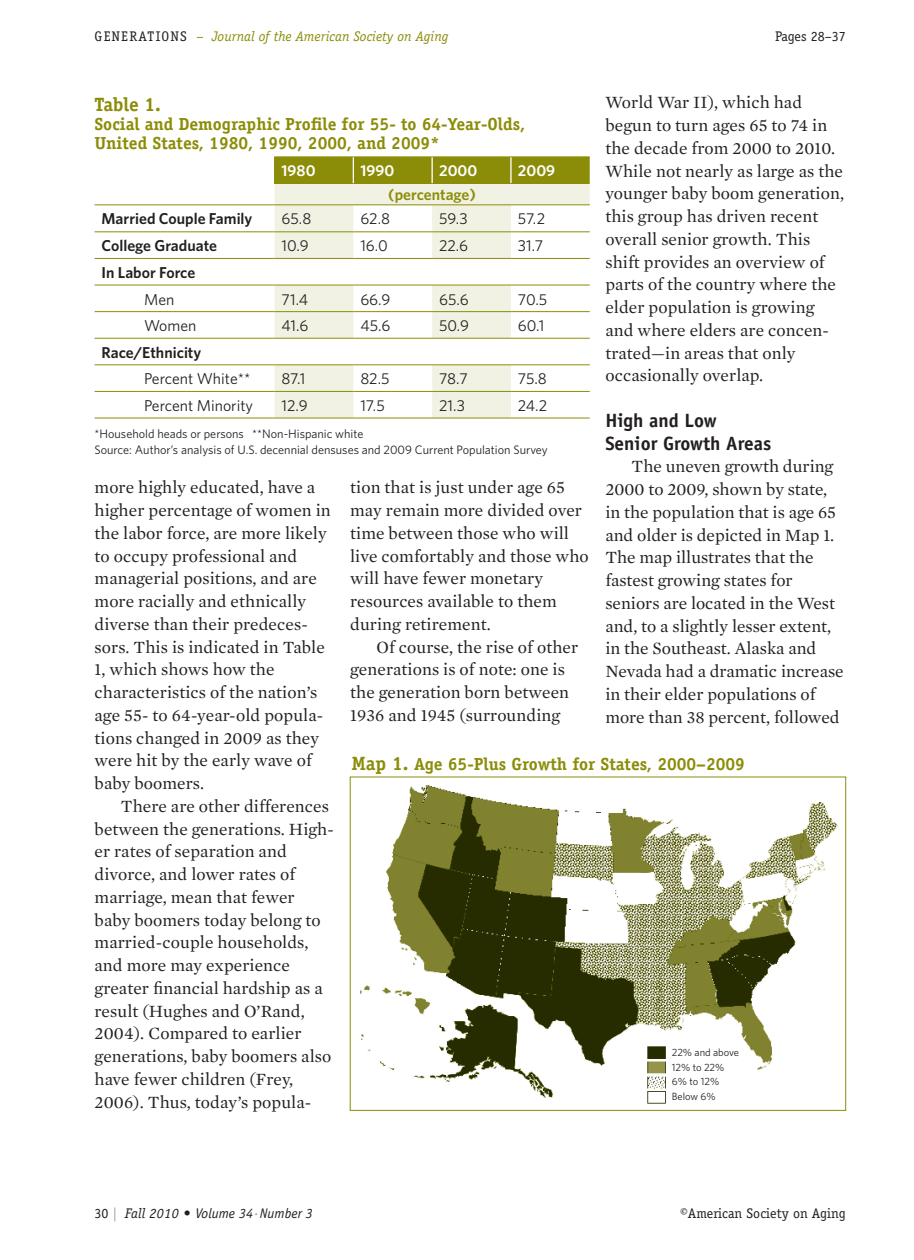
<style>
.page{position:relative;width:914px;height:1260px;background:#fff}
.page>*{position:absolute;margin:0;border:0;box-sizing:border-box;transform-origin:0 0}
.t1{font:700 19.25px/22.8px "Officina Sans";color:#231f20}
.t2{font:700 19.25px "Officina Serif";color:#8b8d08}
.t3{font:17.5px/22.8px "Mercury Text G1";letter-spacing:.005em;color:#231f20}
.t4{font:700 17.5px/19.2px "Officina Serif";color:#8b8d08}
.t5{font:15.75px "Whitney";color:#231f20}
.t6{font:600 15.75px "Whitney";color:#231f20}
.t7{font:600 15.75px "Whitney";color:#fff}
.t8{font:600 15.75px "Whitney";color:#8b8d08}
.t9{font:italic 14px "Officina Serif";color:#8b8d08}
.t10{font:14px "Officina Serif";color:#231f20}
.t11{font:italic 14px "Officina Sans";color:#231f20}
.t12{font:12.25px/15.8px "Whitney";color:#231f20}
.t13{font:10.5px/14.9px "Whitney";color:#231f20}
.s1{font-style:normal;color:#231f20}
.s2{font-size:19.25px}
.s3{font-family:"Officina Serif";font-style:normal}
.s4{font-family:"Officina Serif";font-style:normal;color:#a7a9ac}
.s5{font-family:"Officina Serif"}
</style>
<div class="page">
<svg style="left:274px;top:184px;width:315px;height:234px"></svg>
<hr style="left:274px;top:156px;width:79px;height:1px;background:#8b8d08">
<hr style="left:353px;top:156px;width:79px;height:1px;background:#8b8d08">
<hr style="left:432px;top:156px;width:79px;height:1px;background:#8b8d08">
<hr style="left:511px;top:156px;width:78px;height:1px;background:#8b8d08">
<hr style="left:274px;top:183px;width:79px;height:1px;background:#8b8d08">
<hr style="left:353px;top:183px;width:79px;height:1px;background:#8b8d08">
<hr style="left:432px;top:183px;width:79px;height:1px;background:#8b8d08">
<hr style="left:511px;top:183px;width:78px;height:1px;background:#8b8d08">
<hr style="left:94px;top:204px;width:43px;height:1px;background:#8b8d08">
<hr style="left:137px;top:204px;width:137px;height:1px;background:#8b8d08">
<hr style="left:274px;top:204px;width:79px;height:1px;background:#8b8d08">
<hr style="left:353px;top:204px;width:79px;height:1px;background:#8b8d08">
<hr style="left:432px;top:204px;width:79px;height:1px;background:#8b8d08">
<hr style="left:511px;top:204px;width:78px;height:1px;background:#8b8d08">
<hr style="left:94px;top:231px;width:43px;height:1px;background:#8b8d08">
<hr style="left:137px;top:231px;width:137px;height:1px;background:#8b8d08">
<hr style="left:274px;top:231px;width:79px;height:1px;background:#8b8d08">
<hr style="left:353px;top:231px;width:79px;height:1px;background:#8b8d08">
<hr style="left:432px;top:231px;width:79px;height:1px;background:#8b8d08">
<hr style="left:511px;top:231px;width:78px;height:1px;background:#8b8d08">
<hr style="left:94px;top:258px;width:43px;height:1px;background:#8b8d08">
<hr style="left:137px;top:258px;width:137px;height:1px;background:#8b8d08">
<hr style="left:274px;top:258px;width:79px;height:1px;background:#8b8d08">
<hr style="left:353px;top:258px;width:79px;height:1px;background:#8b8d08">
<hr style="left:432px;top:258px;width:79px;height:1px;background:#8b8d08">
<hr style="left:511px;top:258px;width:78px;height:1px;background:#8b8d08">
<hr style="left:94px;top:285px;width:43px;height:1px;background:#8b8d08">
<hr style="left:137px;top:285px;width:137px;height:1px;background:#8b8d08">
<hr style="left:274px;top:285px;width:79px;height:1px;background:#8b8d08">
<hr style="left:353px;top:285px;width:79px;height:1px;background:#8b8d08">
<hr style="left:432px;top:285px;width:79px;height:1px;background:#8b8d08">
<hr style="left:511px;top:285px;width:78px;height:1px;background:#8b8d08">
<hr style="left:94px;top:311px;width:43px;height:1px;background:#8b8d08">
<hr style="left:137px;top:311px;width:137px;height:1px;background:#8b8d08">
<hr style="left:274px;top:311px;width:79px;height:1px;background:#8b8d08">
<hr style="left:353px;top:311px;width:79px;height:1px;background:#8b8d08">
<hr style="left:432px;top:311px;width:79px;height:1px;background:#8b8d08">
<hr style="left:511px;top:311px;width:78px;height:1px;background:#8b8d08">
<hr style="left:94px;top:338px;width:43px;height:1px;background:#8b8d08">
<hr style="left:137px;top:338px;width:137px;height:1px;background:#8b8d08">
<hr style="left:274px;top:338px;width:79px;height:1px;background:#8b8d08">
<hr style="left:353px;top:338px;width:79px;height:1px;background:#8b8d08">
<hr style="left:432px;top:338px;width:79px;height:1px;background:#8b8d08">
<hr style="left:511px;top:338px;width:78px;height:1px;background:#8b8d08">
<hr style="left:94px;top:364px;width:43px;height:1px;background:#8b8d08">
<hr style="left:137px;top:364px;width:137px;height:1px;background:#8b8d08">
<hr style="left:274px;top:364px;width:79px;height:1px;background:#8b8d08">
<hr style="left:353px;top:364px;width:79px;height:1px;background:#8b8d08">
<hr style="left:432px;top:364px;width:79px;height:1px;background:#8b8d08">
<hr style="left:511px;top:364px;width:78px;height:1px;background:#8b8d08">
<hr style="left:94px;top:391px;width:43px;height:1px;background:#8b8d08">
<hr style="left:137px;top:391px;width:137px;height:1px;background:#8b8d08">
<hr style="left:274px;top:391px;width:79px;height:1px;background:#8b8d08">
<hr style="left:353px;top:391px;width:79px;height:1px;background:#8b8d08">
<hr style="left:432px;top:391px;width:79px;height:1px;background:#8b8d08">
<hr style="left:511px;top:391px;width:78px;height:1px;background:#8b8d08">
<hr style="left:94px;top:418px;width:43px;height:1px;background:#8b8d08">
<hr style="left:137px;top:418px;width:137px;height:1px;background:#8b8d08">
<hr style="left:274px;top:418px;width:79px;height:1px;background:#8b8d08">
<hr style="left:353px;top:418px;width:79px;height:1px;background:#8b8d08">
<hr style="left:432px;top:418px;width:79px;height:1px;background:#8b8d08">
<hr style="left:511px;top:418px;width:78px;height:1px;background:#8b8d08">
<div style="left:274px;top:157px;width:315px;height:26px;background:#8b8d08"></div>
<img style="left:360px;top:785px;width:478px;height:319px">
<div style="left:671px;top:1047px;width:69px;height:58px;background:#fff"></div>
<p class="t9" style="left:94px;top:28px;width:355px"><span class="s1">GENERATIONS</span> – Journal of the American Society on Aging</p>
<p class="t10" style="left:775px;top:28px;width:72px">Pages 28–37</p>
<p class="t3" style="left:605px;top:91px;width:240px">World War II), which had begun to turn ages 65 to 74 in the decade from 2000 to 2010.<br>While not nearly as large as the younger baby boom generation, this group has driven recent overall senior growth. This shift provides an overview of parts of the country where the elder population is growing and where elders are concen&shy;trated—in areas that only occasionally overlap.</p>
<p class="t1" style="left:605px;top:409px;width:167px">High and Low<br>Senior Growth Areas</p>
<p class="t3" style="left:605px;top:455px;width:240px;text-indent:26px">The uneven growth during<br>2000 to 2009, shown by state, in the population that is age 65 and older is depicted in Map 1.<br>The map illustrates that the fastest growing states for seniors are located in the West and, to a slightly lesser extent, in the Southeast. Alaska and<br>Nevada had a dramatic increase in their elder populations of more than 38 percent, followed</p>
<p class="t2" style="left:94px;top:92px;width:68px">Table 1.</p>
<p class="t4" style="left:94px;top:114px;width:432px">Social and Demographic Profile for 55- to 64-Year-Olds,<br>United States, 1980, 1990, 2000, and 2009*</p>
<p class="t7" style="left:281px;top:161px;width:35px">1980</p>
<p class="t7" style="left:360px;top:161px;width:35px">1990</p>
<p class="t7" style="left:439px;top:161px;width:40px">2000</p>
<p class="t7" style="left:518px;top:161px;width:39px">2009</p>
<p class="t8" style="left:388px;top:184px;width:89px">(percentage)</p>
<p class="t6" style="left:102px;top:209px;width:152px">Married Couple Family</p>
<p class="t5" style="left:281px;top:209px;width:31px">65.8</p>
<p class="t5" style="left:360px;top:209px;width:31px">62.8</p>
<p class="t5" style="left:439px;top:209px;width:30px">59.3</p>
<p class="t5" style="left:518px;top:209px;width:29px">57.2</p>
<p class="t6" style="left:102px;top:236px;width:117px">College Graduate</p>
<p class="t5" style="left:281px;top:236px;width:29px">10.9</p>
<p class="t5" style="left:360px;top:236px;width:29px">16.0</p>
<p class="t5" style="left:439px;top:236px;width:30px">22.6</p>
<p class="t5" style="left:518px;top:236px;width:27px">31.7</p>
<p class="t6" style="left:102px;top:263px;width:95px">In Labor Force</p>
<p class="t5" style="left:144px;top:290px;width:32px">Men</p>
<p class="t5" style="left:281px;top:290px;width:28px">71.4</p>
<p class="t5" style="left:360px;top:290px;width:31px">66.9</p>
<p class="t5" style="left:439px;top:290px;width:31px">65.6</p>
<p class="t5" style="left:518px;top:290px;width:31px">70.5</p>
<p class="t5" style="left:144px;top:316px;width:54px">Women</p>
<p class="t5" style="left:281px;top:316px;width:28px">41.6</p>
<p class="t5" style="left:360px;top:316px;width:32px">45.6</p>
<p class="t5" style="left:439px;top:316px;width:31px">50.9</p>
<p class="t5" style="left:518px;top:316px;width:28px">60.1</p>
<p class="t6" style="left:102px;top:343px;width:101px">Race/Ethnicity</p>
<p class="t5" style="left:144px;top:369px;width:108px">Percent White**</p>
<p class="t5" style="left:281px;top:369px;width:25px">87.1</p>
<p class="t5" style="left:360px;top:369px;width:31px">82.5</p>
<p class="t5" style="left:439px;top:369px;width:30px">78.7</p>
<p class="t5" style="left:518px;top:369px;width:30px">75.8</p>
<p class="t5" style="left:144px;top:396px;width:110px">Percent Minority</p>
<p class="t5" style="left:281px;top:396px;width:28px">12.9</p>
<p class="t5" style="left:360px;top:396px;width:26px">17.5</p>
<p class="t5" style="left:439px;top:396px;width:27px">21.3</p>
<p class="t5" style="left:518px;top:396px;width:31px">24.2</p>
<p class="t12" style="left:94px;top:426px;width:454px">*Household heads or persons **Non-Hispanic white<br>Source: Author’s analysis of U.S. decennial densuses and 2009 Current Population Survey</p>
<p class="t3" style="left:94px;top:476px;width:238px">more highly educated, have a higher percentage of women in the labor force, are more likely to occupy professional and managerial positions, and are more racially and ethnically diverse than their predeces&shy;sors. This is indicated in Table<br>1, which shows how the characteristics of the nation’s age 55- to 64-year-old popula&shy;tions changed in 2009 as they were hit by the early wave of baby boomers.</p>
<p class="t3" style="left:94px;top:794px;width:241px;text-indent:26px">There are other differences between the generations. High&shy;er rates of separation and divorce, and lower rates of marriage, mean that fewer baby boomers today belong to married-couple households, and more may experience greater financial hardship as a result (Hughes and O’Rand,<br>2004). Compared to earlier generations, baby boomers also have fewer children (Frey,<br>2006). Thus, today’s popula-</p>
<p class="t3" style="left:350px;top:476px;width:240px">tion that is just under age 65 may remain more divided over time between those who will live comfortably and those who will have fewer monetary resources available to them during retirement.</p>
<p class="t3" style="left:350px;top:635px;width:229px;text-indent:26px">Of course, the rise of other generations is of note: one is the generation born between<br>1936 and 1945 (surrounding</p>
<p class="t4" style="left:351px;top:754px;width:395px"><span class="s2">Map 1.</span> Age 65-Plus Growth for States, 2000–2009</p>
<p class="t13" style="left:671px;top:1044px;width:69px">22% and above<br>12% to 22%<br>6% to 12%<br>Below 6%</p>
<p class="t11" style="left:94px;top:1205px;width:220px"><span class="s3">30</span> <span class="s4">|</span> <span class="s5">Fall 2010 •</span> Volume 34<sup>.</sup>Number 3</p>
<p class="t10" style="left:680px;top:1205px;width:167px">©American Society on Aging</p>
</div>
